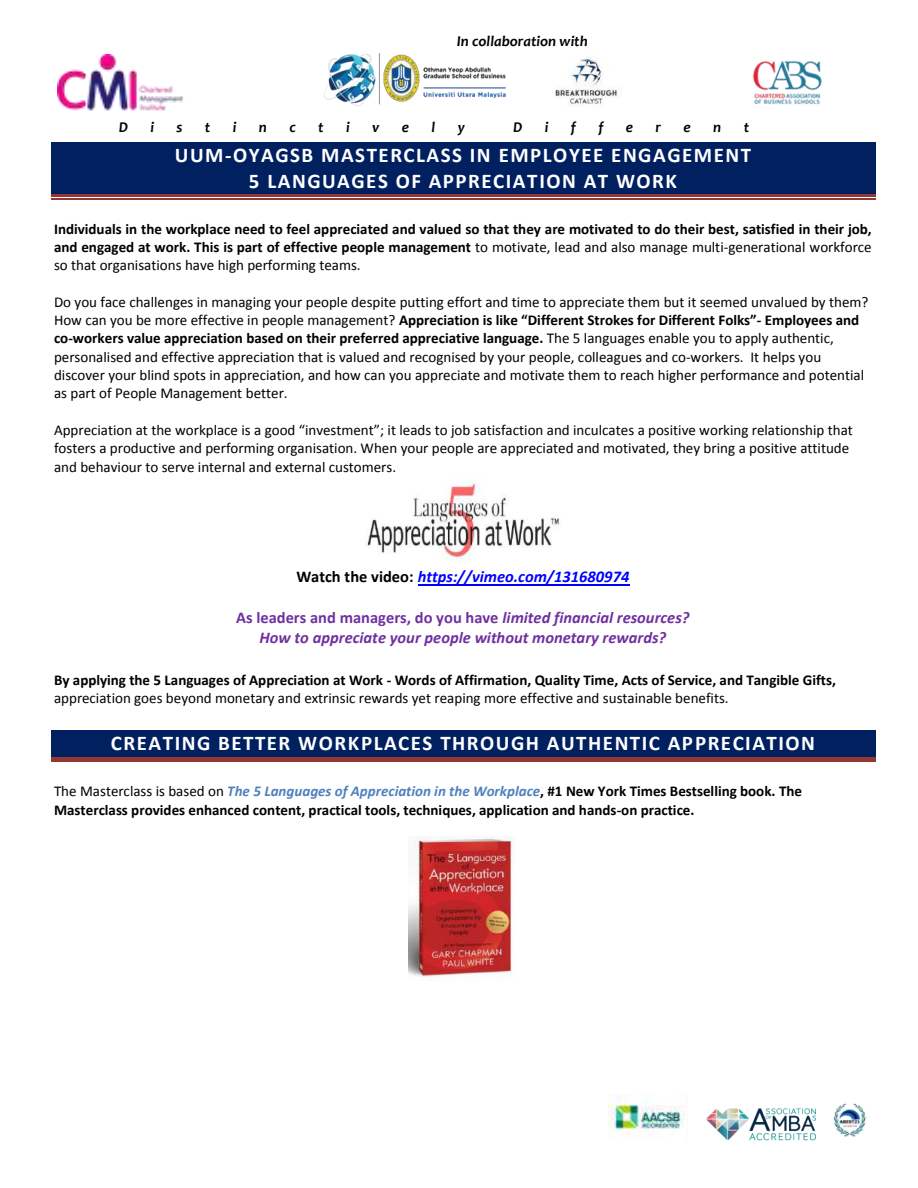
<style>
.page{position:relative;width:918px;height:1188px;background:#fff}
.page>*{position:absolute;margin:0;border:0;box-sizing:border-box;transform-origin:0 0}
.t1{font:700 21px/25.8px "Calibri";letter-spacing:.07em;color:#fff;text-align:center}
.t2{font:italic 700 16.5px/20.2px "Calibri";color:#7030a0;text-align:center}
.t3{font:italic 700 16.5px "Calibri";color:#00f}
.t4{font:15px/18.3px "Calibri";color:#000}
.t5{font:700 15px/18.3px "Calibri";color:#000;text-align:justify}
.t6{font:italic 700 15px "Candara";color:#000}
.s1{font-weight:400}
.s2{font-weight:700}
.s3{font-style:normal;color:#000}
.s4{font-style:normal}
.s5{font-style:italic;color:#4f81bd}
</style>
<div class="page">
<img style="left:58px;top:55px;width:126px;height:56px">
<img style="left:324px;top:53px;width:183px;height:53px">
<img style="left:555px;top:56px;width:64px;height:49px">
<img style="left:752px;top:60px;width:70px;height:45px">
<img style="left:608px;top:1095px;width:77px;height:44px">
<img style="left:706px;top:1108px;width:110px;height:32px">
<img style="left:833px;top:1103px;width:34px;height:34px">
<div style="left:52px;top:142px;width:824px;height:26px;background:#002060"></div>
<div style="left:52px;top:168px;width:824px;height:27px;background:#002060"></div>
<hr style="left:52px;top:198px;width:824px;height:1px;background:#943634">
<hr style="left:52px;top:195px;width:824px;height:2px;background:#943634">
<hr style="left:418px;top:584px;width:212px;height:1px;background:#00f">
<div style="left:52px;top:730px;width:824px;height:28px;background:#002060"></div>
<hr style="left:52px;top:761px;width:824px;height:1px;background:#943634">
<hr style="left:52px;top:758px;width:824px;height:2px;background:#943634">
<img style="left:366px;top:481px;width:193px;height:79px">
<img style="left:409px;top:837px;width:108px;height:142px">
<p class="t6" style="left:457px;top:35px;width:133px">In collaboration with</p>
<p class="t6" style="left:119px;top:122px;width:11px">D</p>
<p class="t6" style="left:150px;top:122px;width:5px">i</p>
<p class="t6" style="left:177px;top:122px;width:7px">s</p>
<p class="t6" style="left:205px;top:122px;width:7px">t</p>
<p class="t6" style="left:233px;top:122px;width:5px">i</p>
<p class="t6" style="left:259px;top:122px;width:10px">n</p>
<p class="t6" style="left:289px;top:122px;width:8px">c</p>
<p class="t6" style="left:318px;top:122px;width:7px">t</p>
<p class="t6" style="left:346px;top:122px;width:5px">i</p>
<p class="t6" style="left:372px;top:122px;width:9px">v</p>
<p class="t6" style="left:402px;top:122px;width:9px">e</p>
<p class="t6" style="left:432px;top:122px;width:5px">l</p>
<p class="t6" style="left:458px;top:122px;width:9px">y</p>
<p class="t6" style="left:513px;top:122px;width:11px">D</p>
<p class="t6" style="left:545px;top:122px;width:5px">i</p>
<p class="t6" style="left:571px;top:122px;width:7px">f</p>
<p class="t6" style="left:598px;top:122px;width:7px">f</p>
<p class="t6" style="left:626px;top:122px;width:9px">e</p>
<p class="t6" style="left:656px;top:122px;width:7px">r</p>
<p class="t6" style="left:684px;top:122px;width:9px">e</p>
<p class="t6" style="left:713px;top:122px;width:10px">n</p>
<p class="t6" style="left:744px;top:122px;width:7px">t</p>
<h1 class="t1" style="left:175px;top:144px;width:578px">UUM-OYAGSB MASTERCLASS IN EMPLOYEE ENGAGEMENT<br>5 LANGUAGES OF APPRECIATION AT WORK</h1>
<p class="t5" style="left:54px;top:221px;width:819px">Individuals in the workplace need to feel appreciated and valued so that they are motivated to do their best, satisfied in their job, and engaged at work. This is part of effective people management <span class="s1">to motivate, lead and also manage multi-generational workforce so that organisations have high performing teams.</span></p>
<p class="t4" style="left:54px;top:294px;width:816px">Do you face challenges in managing your people despite putting effort and time to appreciate them but it seemed unvalued by them?<br>How can you be more effective in people management? <span class="s2">Appreciation is like “Different Strokes for Different Folks”- Employees and co-workers value appreciation based on their preferred appreciative language.</span> The 5 languages enable you to apply authentic, personalised and effective appreciation that is valued and recognised by your people, colleagues and co-workers. It helps you discover your blind spots in appreciation, and how can you appreciate and motivate them to reach higher performance and potential as part of People Management better.</p>
<p class="t4" style="left:54px;top:422px;width:800px">Appreciation at the workplace is a good “investment”; it leads to job satisfaction and inculcates a positive working relationship that fosters a productive and performing organisation. When your people are appreciated and motivated, they bring a positive attitude and behaviour to serve internal and external customers.</p>
<p class="t3" style="left:296px;top:570px;width:335px"><span class="s3">Watch the video:</span> https://vimeo.com/131680974</p>
<p class="t2" style="left:236px;top:608px;width:455px"><span class="s4">As leaders and managers, do you have</span> limited financial resources?<br>How to appreciate your people without monetary rewards?</p>
<p class="t5" style="left:54px;top:672px;width:783px">By applying the 5 Languages of Appreciation at Work - Words of Affirmation, Quality Time, Acts of Service, and Tangible Gifts,</p>
<p class="t4" style="left:54px;top:690px;width:676px">appreciation goes beyond monetary and extrinsic rewards yet reaping more effective and sustainable benefits.</p>
<h1 class="t1" style="left:111px;top:732px;width:705px">CREATING BETTER WORKPLACES THROUGH AUTHENTIC APPRECIATION</h1>
<p class="t5" style="left:54px;top:783px;width:750px"><span class="s1">The Masterclass is based on</span> <span class="s5">The 5 Languages of Appreciation in the Workplace</span>, #1 New York Times Bestselling book. The<br>Masterclass provides enhanced content, practical tools, techniques, application and hands-on practice.</p>
</div>
